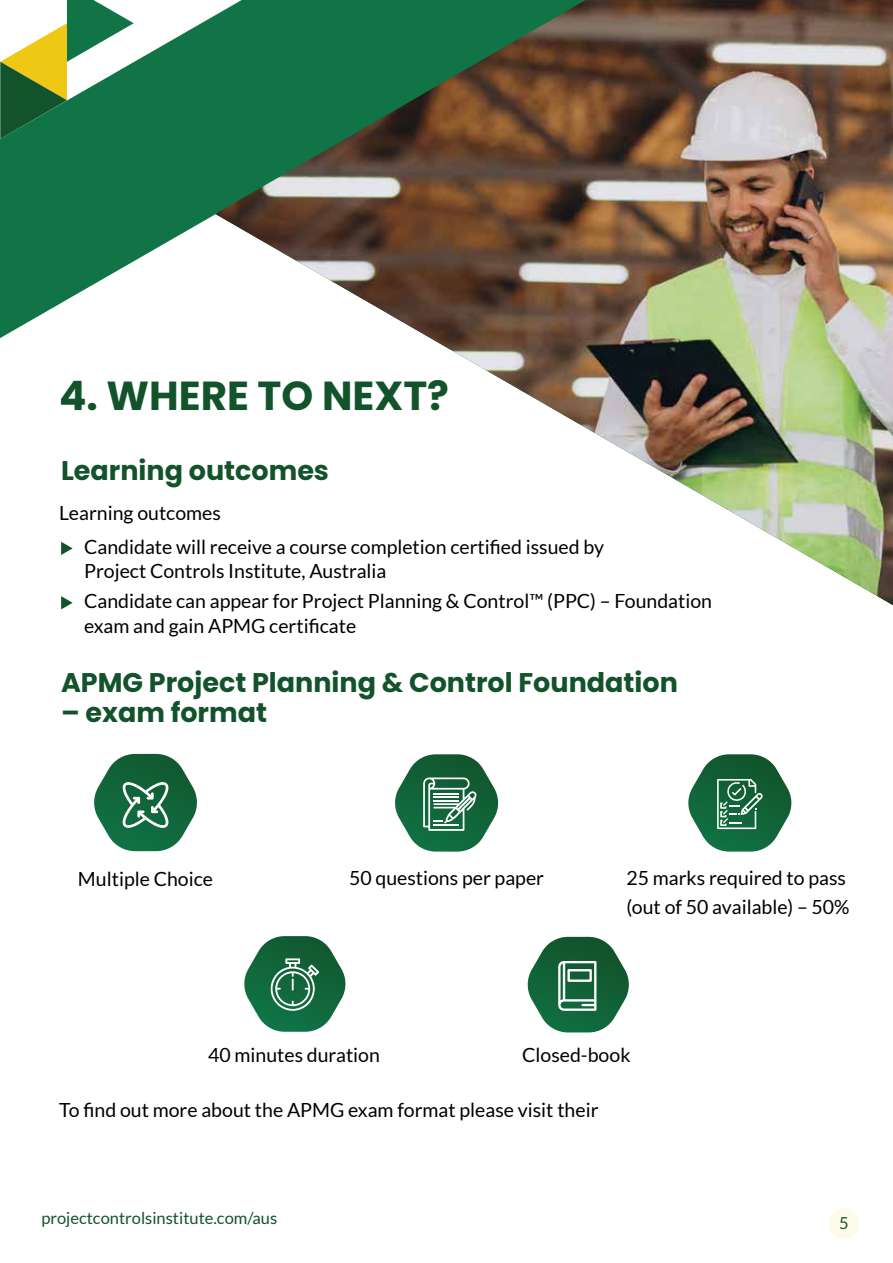
<style>
.page{position:relative;width:893px;height:1263px;background:#fff}
.page>*{position:absolute;margin:0;border:0;box-sizing:border-box;transform-origin:0 0}
.t1{font:700 40.5px "Poppins";color:#12532b}
.t2{font:700 27px "Poppins";color:#12532b}
.t3{font:19.5px/28.5px "Lato";color:#000}
.t4{font:16.5px "Lato";color:#12532b}
</style>
<div class="page">
<svg style="left:0;top:15px;width:215px;height:323px;fill:#107446"></svg>
<img style="left:215px;top:0;width:678px;height:605px">
<svg style="left:0;top:0;width:134px;height:139px"></svg>
<svg style="left:94px;top:754px;width:103px;height:97px"></svg>
<svg style="left:395px;top:754px;width:104px;height:97px"></svg>
<svg style="left:688px;top:754px;width:104px;height:97px"></svg>
<svg style="left:244px;top:936px;width:102px;height:96px"></svg>
<svg style="left:527px;top:937px;width:102px;height:95px"></svg>
<svg style="left:61px;top:542px;width:12px;height:13px"></svg>
<svg style="left:61px;top:596px;width:12px;height:13px"></svg>
<div style="left:829px;top:1208px;width:31px;height:31px;background:#fefbea;border-radius:50%"></div>
<h1 class="t1" style="left:59px;top:372px;width:391px">4. WHERE TO NEXT?</h1>
<h2 class="t2" style="left:61px;top:455px;width:270px">Learning outcomes</h2>
<p class="t3" style="left:59px;top:498px;width:163px">Learning outcomes</p>
<p class="t3" style="left:84px;top:534px;width:521px;line-height:24px">Candidate will receive a course completion certified issued by<br>Project Controls Institute, Australia</p>
<p class="t3" style="left:84px;top:588px;width:629px;line-height:25.5px">Candidate can appear for Project Planning &amp; Control™ (PPC) – Foundation exam and gain APMG certificate</p>
<h2 class="t2" style="left:61px;top:667px;width:618px">APMG Project Planning &amp; Control Foundation</h2>
<h2 class="t2" style="left:61px;top:697px;width:208px">– exam format</h2>
<p class="t3" style="left:78px;top:864px;width:137px">Multiple Choice</p>
<p class="t3" style="left:349px;top:863px;width:197px">50 questions per paper</p>
<p class="t3" style="left:626px;top:864px;width:225px">25 marks required to pass (out of 50 available) – 50%</p>
<p class="t3" style="left:208px;top:1041px;width:173px">40 minutes duration</p>
<p class="t3" style="left:522px;top:1040px;width:110px">Closed-book</p>
<p class="t3" style="left:59px;top:1096px;width:541px">To find out more about the APMG exam format please visit their</p>
<p class="t4" style="left:41px;top:1209px;width:237px">projectcontrolsinstitute.com/aus</p>
<p class="t4" style="left:839px;top:1214px;width:11px">5</p>
</div>
